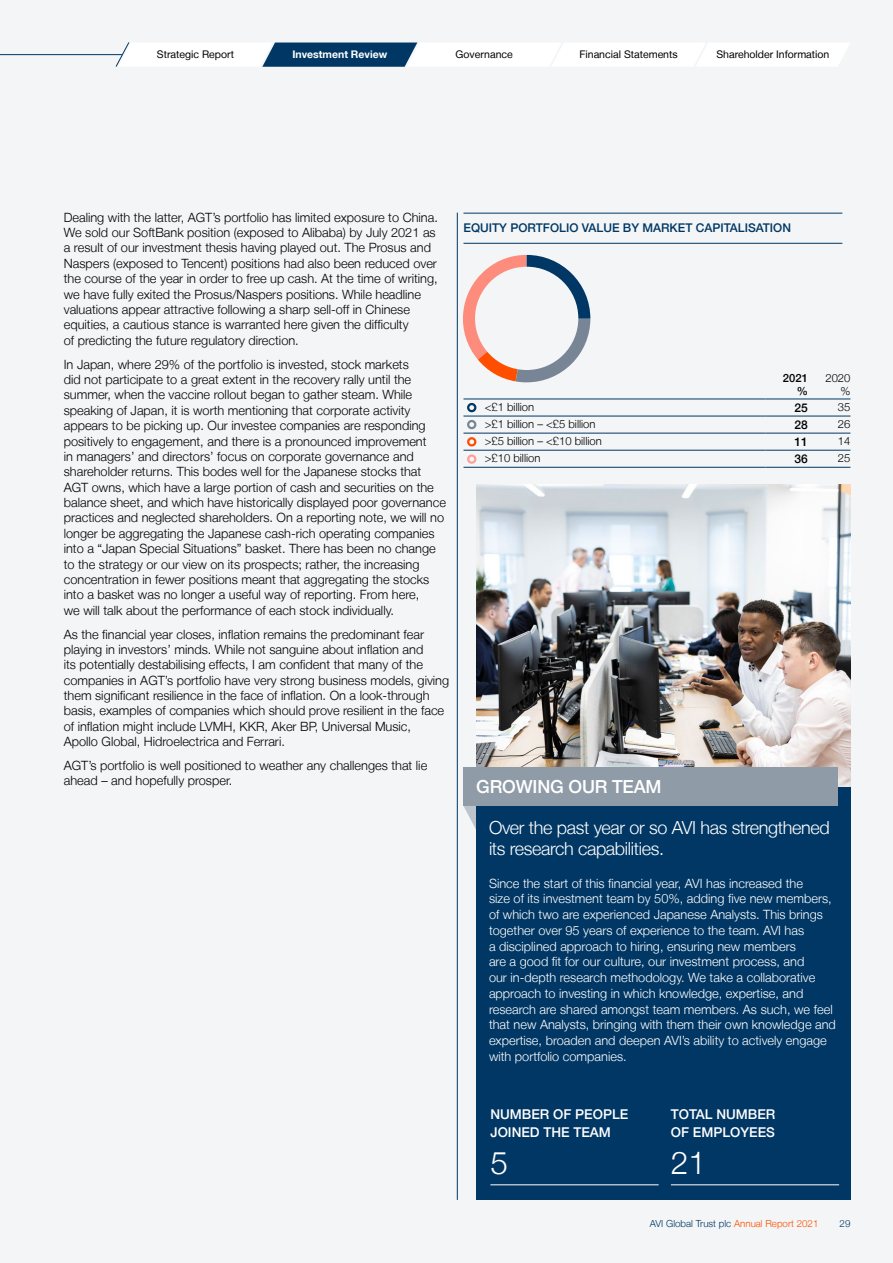
<style>
.page{position:relative;width:893px;height:1263px;background:#f3f5f6}
.page>*{position:absolute;margin:0;border:0;box-sizing:border-box;transform-origin:0 0}
.t1{font:300 31.5px "Helvetica Neue LT";color:#fff}
.t2{font:300 18px/21px "Helvetica Neue LT";letter-spacing:-.02em;color:#fff}
.t3{font:500 18px "Helvetica Neue LT";letter-spacing:-.01em;color:#fff}
.t4{font:500 13.5px/18px "Helvetica Neue LT";color:#fff}
.t5{font:300 12.75px/15.5px "Helvetica Neue LT";color:#000}
.t6{font:300 12.75px/15.8px "Helvetica Neue LT";color:#fff}
.t7{font:500 12px "Helvetica Neue LT";color:#003764}
.t8{font:500 12px "Helvetica Neue LT";color:#000}
.t9{font:300 11.25px/12.8px "Helvetica Neue LT";color:#000;text-align:right}
.t10{font:500 11.25px/12.8px "Helvetica Neue LT";color:#000;text-align:right}
.t11{font:10.5px "Helvetica Neue LT";color:#000}
.t12{font:700 10.5px "Helvetica Neue LT";color:#fff}
.t13{font:300 9.75px "Helvetica Neue LT";color:#003764}
.s1{color:#ff4e00}
</style>
<div class="page">
<hr style="left:0;top:54px;width:122px;height:1px;background:#003764">
<svg style="left:116px;top:42px;width:733px;height:25px"></svg>
<hr style="left:463px;top:399px;width:302px;height:1px;background:#003764">
<hr style="left:765px;top:399px;width:43px;height:1px;background:#003764">
<hr style="left:808px;top:399px;width:42px;height:1px;background:#003764">
<hr style="left:463px;top:416px;width:302px;height:1px;background:#003764">
<hr style="left:765px;top:416px;width:43px;height:1px;background:#003764">
<hr style="left:808px;top:416px;width:42px;height:1px;background:#003764">
<hr style="left:463px;top:433px;width:302px;height:1px;background:#003764">
<hr style="left:765px;top:433px;width:43px;height:1px;background:#003764">
<hr style="left:808px;top:433px;width:42px;height:1px;background:#003764">
<hr style="left:463px;top:450px;width:302px;height:1px;background:#003764">
<hr style="left:765px;top:450px;width:43px;height:1px;background:#003764">
<hr style="left:808px;top:450px;width:42px;height:1px;background:#003764">
<hr style="left:463px;top:467px;width:302px;height:1px;background:#003764">
<hr style="left:765px;top:467px;width:43px;height:1px;background:#003764">
<hr style="left:808px;top:467px;width:42px;height:1px;background:#003764">
<hr style="left:457px;top:213px;width:1px;height:987px;background:#003764">
<hr style="left:463px;top:213px;width:379px;height:1px;background:#003764">
<hr style="left:463px;top:243px;width:379px;height:1px;background:#003764">
<svg style="left:463px;top:255px;width:127px;height:127px"></svg>
<div style="left:475px;top:267px;width:103px;height:103px;background:#f3f5f6;border-radius:50%"></div>
<div style="left:467px;top:403px;width:9px;height:9px;border:2px solid #003764;border-radius:50%"></div>
<div style="left:467px;top:420px;width:9px;height:9px;border:2px solid #778596;border-radius:50%"></div>
<div style="left:467px;top:437px;width:9px;height:9px;border:2px solid #ff4e00;border-radius:50%"></div>
<div style="left:467px;top:454px;width:9px;height:10px;border:2px solid #fea095;border-radius:50%"></div>
<svg style="left:464px;top:806px;width:12px;height:23px"></svg>
<img style="left:476px;top:485px;width:374px;height:302px">
<div style="left:476px;top:787px;width:374px;height:412px;background:#003764"></div>
<div style="left:463px;top:767px;width:375px;height:39px;background:#909ba8"></div>
<hr style="left:490px;top:1184px;width:169px;height:1px;background:#fff">
<hr style="left:671px;top:1184px;width:168px;height:1px;background:#fff">
<p class="t11" style="left:157px;top:48px;width:78px">Strategic Report</p>
<p class="t12" style="left:292px;top:48px;width:96px">Investment Review</p>
<p class="t11" style="left:456px;top:48px;width:59px">Governance</p>
<p class="t11" style="left:579px;top:48px;width:100px">Financial Statements</p>
<p class="t11" style="left:716px;top:48px;width:114px">Shareholder Information</p>
<p class="t5" style="left:64px;top:209px;width:376px">Dealing with the latter, AGT’s portfolio has limited exposure to China.<br>We sold our SoftBank position (exposed to Alibaba) by July 2021 as a result of our investment thesis having played out. The Prosus and Naspers (exposed to Tencent) positions had also been reduced over the course of the year in order to free up cash. At the time of writing, we have fully exited the Prosus/Naspers positions. While headline valuations appear attractive following a sharp sell-off in Chinese equities, a cautious stance is warranted here given the difficulty<br>of predicting the future regulatory direction.</p>
<p class="t5" style="left:64px;top:356px;width:384px">In Japan, where 29% of the portfolio is invested, stock markets<br>did not participate to a great extent in the recovery rally until the summer, when the vaccine rollout began to gather steam. While speaking of Japan, it is worth mentioning that corporate activity appears to be picking up. Our investee companies are responding positively to engagement, and there is a pronounced improvement<br>in managers’ and directors’ focus on corporate governance and shareholder returns. This bodes well for the Japanese stocks that AGT owns, which have a large portion of cash and securities on the balance sheet, and which have historically displayed poor governance practices and neglected shareholders. On a reporting note, we will no longer be aggregating the Japanese cash-rich operating companies into a “Japan Special Situations” basket. There has been no change to the strategy or our view on its prospects; rather, the increasing concentration in fewer positions meant that aggregating the stocks into a basket was no longer a useful way of reporting. From here,<br>we will talk about the performance of each stock individually.</p>
<p class="t5" style="left:64px;top:626px;width:387px">As the financial year closes, inflation remains the predominant fear playing in investors’ minds. While not sanguine about inflation and<br>its potentially destabilising effects, I am confident that many of the companies in AGT’s portfolio have very strong business models, giving them significant resilience in the face of inflation. On a look-through basis, examples of companies which should prove resilient in the face of inflation might include LVMH, KKR, Aker BP, Universal Music,<br>Apollo Global, Hidroelectrica and Ferrari.</p>
<p class="t5" style="left:64px;top:757px;width:365px">AGT’s portfolio is well positioned to weather any challenges that lie ahead – and hopefully prosper.</p>
<p class="t7" style="left:463px;top:221px;width:329px">EQUITY PORTFOLIO VALUE BY MARKET CAPITALISATION</p>
<p class="t10" style="left:783px;top:371px;width:27px">2021 %</p>
<p class="t9" style="left:825px;top:371px;width:27px">2020 %</p>
<p class="t9" style="left:485px;top:401px;width:51px">&lt;£1 billion</p>
<p class="t8" style="left:795px;top:400px;width:15px">25</p>
<p class="t9" style="left:838px;top:401px;width:14px">35</p>
<p class="t9" style="left:485px;top:418px;width:112px">&gt;£1 billion – &lt;£5 billion</p>
<p class="t8" style="left:795px;top:417px;width:15px">28</p>
<p class="t9" style="left:838px;top:418px;width:14px">26</p>
<p class="t9" style="left:485px;top:435px;width:119px">&gt;£5 billion – &lt;£10 billion</p>
<p class="t8" style="left:795px;top:434px;width:15px">11</p>
<p class="t9" style="left:838px;top:435px;width:14px">14</p>
<p class="t9" style="left:485px;top:452px;width:57px">&gt;£10 billion</p>
<p class="t8" style="left:795px;top:452px;width:15px">36</p>
<p class="t9" style="left:838px;top:452px;width:14px">25</p>
<h2 class="t3" style="left:476px;top:776px;width:187px">GROWING OUR TEAM</h2>
<h2 class="t2" style="left:489px;top:817px;width:342px">Over the past year or so AVI has strengthened its research capabilities.</h2>
<p class="t6" style="left:489px;top:875px;width:348px">Since the start of this financial year, AVI has increased the<br>size of its investment team by 50%, adding five new members, of which two are experienced Japanese Analysts. This brings together over 95 years of experience to the team. AVI has<br>a disciplined approach to hiring, ensuring new members<br>are a good fit for our culture, our investment process, and<br>our in-depth research methodology. We take a collaborative approach to investing in which knowledge, expertise, and research are shared amongst team members. As such, we feel that new Analysts, bringing with them their own knowledge and expertise, broaden and deepen AVI’s ability to actively engage with portfolio companies.</p>
<p class="t4" style="left:490px;top:1105px;width:139px">NUMBER OF PEOPLE<br>JOINED THE TEAM</p>
<h1 class="t1" style="left:490px;top:1143px;width:19px">5</h1>
<p class="t4" style="left:671px;top:1105px;width:106px">TOTAL NUMBER<br>OF EMPLOYEES</p>
<h1 class="t1" style="left:671px;top:1143px;width:37px">21</h1>
<p class="t13" style="left:650px;top:1218px;width:170px">AVI Global Trust plc <span class="s1">Annual Report 2021</span></p>
<p class="t13" style="left:840px;top:1218px;width:12px">29</p>
</div>
